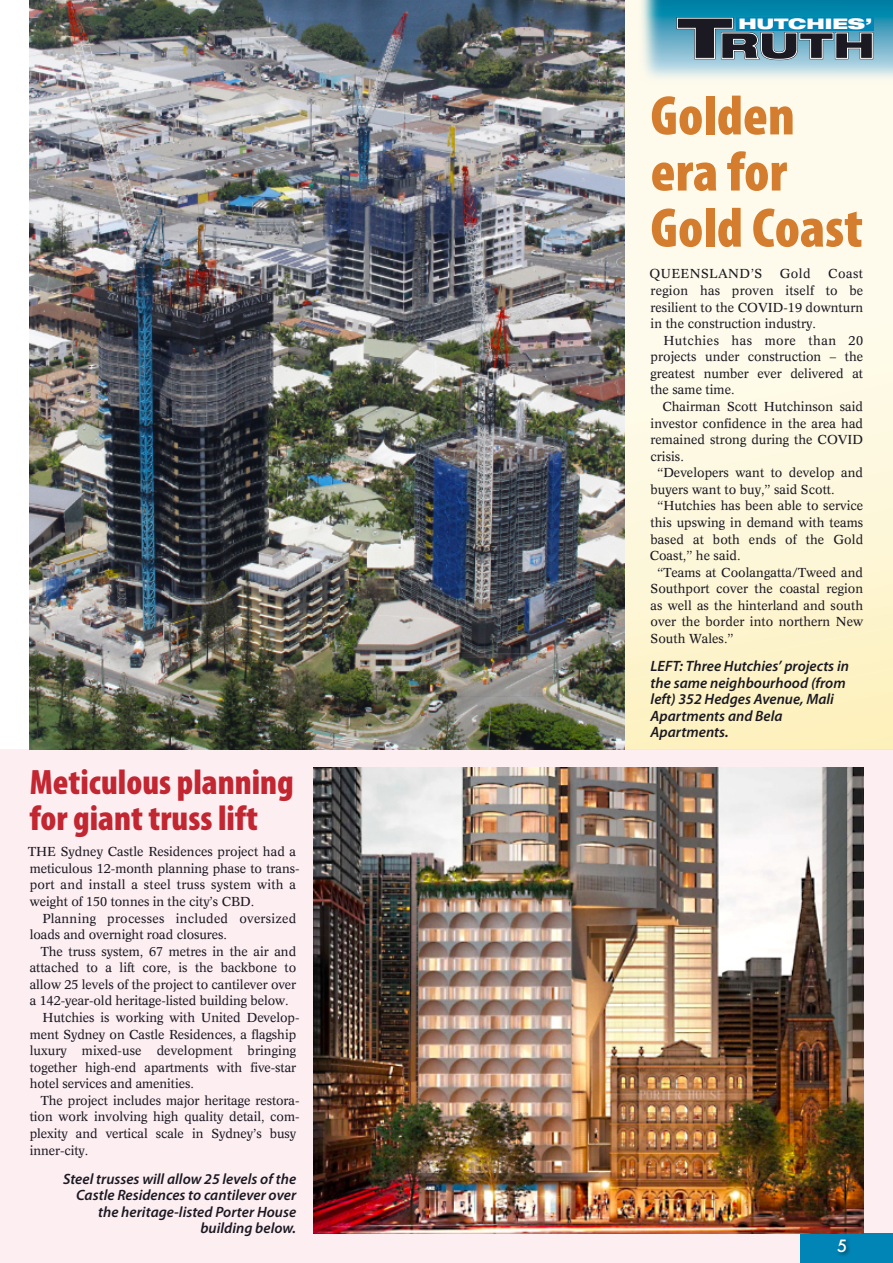
<style>
.page{position:relative;width:893px;height:1263px;background:#fff}
.page>*{position:absolute;margin:0;border:0;box-sizing:border-box;transform-origin:0 0}
.t1{font:900 condensed 56.1px/56.1px "Myriad Pro";color:#d47d2f}
.t2{font:900 condensed 35.4px/35.4px "Myriad Pro";color:#c22631}
.t3{font:500 16.5px "Futura";color:#fff}
.t4{font:italic 600 15px/16.5px "Myriad Pro";color:#1b1922}
.t5{font:900 expanded 14.55px "Helvetica Neue LT Std";color:#fff;scale:1.23 1}
.t6{font:12.75px/16.6px "Concorde";color:#1b1922;text-align:justify}
.t7{font:12.75px/16.6px "Concorde";letter-spacing:.02em;color:#1b1922}
.t8{font:12.75px "Concorde";letter-spacing:.035em;color:#1b1922}
</style>
<div class="page">
<div style="left:0;top:749px;width:893px;height:514px;background:#fdeef2"></div>
<hr style="left:0;top:0;width:1px;height:784px;background:#fff">
<div style="left:622px;top:0;width:271px;height:749px;background:linear-gradient(to bottom,#fefdf8,#fdf4ca)"></div>
<img style="left:638px;top:0;width:255px;height:85px">
<div style="left:800px;top:1233px;width:93px;height:30px;background:#0085b6"></div>
<svg style="left:676px;top:17px;width:198px;height:43px;background:#416f84"></svg>
<img style="left:838px;top:1239px;width:12px;height:17px">
<img style="left:30px;top:0;width:595px;height:749px">
<img style="left:313px;top:767px;width:550px;height:466px">
<h2 class="t2" style="left:30px;top:768px;width:266px">Meticulous planning for giant truss lift</h2>
<p class="t6" style="left:28px;top:844px;width:273px;text-align:left">THE Sydney Castle Residences project had a meticulous 12-month planning phase to trans&shy;port and install a steel truss system with a weight of 150 tonnes in the city’s CBD.</p>
<p class="t7" style="left:30px;top:911px;width:268px;text-indent:13px">Planning processes included oversized loads and overnight road closures.</p>
<p class="t6" style="left:41px;top:944px;width:257px">The truss system, 67 metres in the air and</p>
<p class="t6" style="left:30px;top:960px;width:268px">attached to a lift core, is the backbone to</p>
<p class="t6" style="left:30px;top:977px;width:268px">allow 25 levels of the project to cantilever over</p>
<p class="t6" style="left:30px;top:994px;width:260px">a 142-year-old heritage-listed building below.</p>
<p class="t6" style="left:43px;top:1010px;width:259px">Hutchies is working with United Develop-</p>
<p class="t6" style="left:30px;top:1027px;width:268px">ment Sydney on Castle Residences, a flagship</p>
<p class="t6" style="left:30px;top:1043px;width:268px">luxury mixed-use development bringing</p>
<p class="t6" style="left:30px;top:1060px;width:268px">together high-end apartments with five-star</p>
<p class="t6" style="left:30px;top:1076px;width:166px">hotel services and amenities.</p>
<p class="t6" style="left:41px;top:1093px;width:260px">The project includes major heritage restora-</p>
<p class="t6" style="left:30px;top:1110px;width:271px">tion work involving high quality detail, com-</p>
<p class="t6" style="left:30px;top:1126px;width:268px">plexity and vertical scale in Sydney’s busy</p>
<p class="t6" style="left:30px;top:1143px;width:60px">inner-city.</p>
<p class="t4" style="left:63px;top:1172px;width:235px;text-align:right">Steel trusses will allow 25 levels of the<br>Castle Residences to cantilever over the heritage-listed Porter House building below.</p>
<p class="t5" style="left:738px;top:18px;width:111px">HUTCHIES’</p>
<h1 class="t1" style="left:651px;top:92px;width:214px">Golden era for<br>Gold Coast</h1>
<p class="t8" style="left:649px;top:269px;width:114px">QUEENSLAND’S</p>
<p class="t6" style="left:780px;top:267px;width:33px">Gold</p>
<p class="t6" style="left:651px;top:267px;width:214px;text-indent:178px">Coast region has proven itself to be resilient to the COVID-19 downturn in the construction industry.</p>
<p class="t6" style="left:651px;top:333px;width:214px;text-indent:13px">Hutchies has more than 20 projects under construction – the greatest number ever delivered at the same time.</p>
<p class="t6" style="left:662px;top:399px;width:202px">Chairman Scott Hutchinson said</p>
<p class="t6" style="left:651px;top:416px;width:214px">investor confidence in the area had</p>
<p class="t6" style="left:651px;top:432px;width:214px">remained strong during the COVID</p>
<p class="t6" style="left:651px;top:449px;width:35px">crisis.</p>
<p class="t6" style="left:657px;top:465px;width:207px">“Developers want to develop and</p>
<p class="t6" style="left:651px;top:482px;width:186px">buyers want to buy,” said Scott.</p>
<p class="t6" style="left:657px;top:499px;width:207px">“Hutchies has been able to service</p>
<p class="t6" style="left:651px;top:515px;width:214px">this upswing in demand with teams</p>
<p class="t6" style="left:651px;top:532px;width:214px">based at both ends of the Gold</p>
<p class="t6" style="left:650px;top:548px;width:92px">Coast,” he said.</p>
<p class="t6" style="left:657px;top:565px;width:207px">“Teams at Coolangatta/Tweed and</p>
<p class="t6" style="left:651px;top:582px;width:214px">Southport cover the coastal region</p>
<p class="t6" style="left:651px;top:598px;width:214px">as well as the hinterland and south</p>
<p class="t6" style="left:651px;top:615px;width:214px">over the border into northern New</p>
<p class="t6" style="left:651px;top:631px;width:84px">South Wales.”</p>
<p class="t4" style="left:651px;top:659px;width:200px">LEFT: Three Hutchies’ projects in the same neighbourhood (from left) 352 Hedges Avenue, Mali<br>Apartments and Bela<br>Apartments.</p>
<p class="t3" style="left:837px;top:1238px;width:12px">5</p>
</div>
